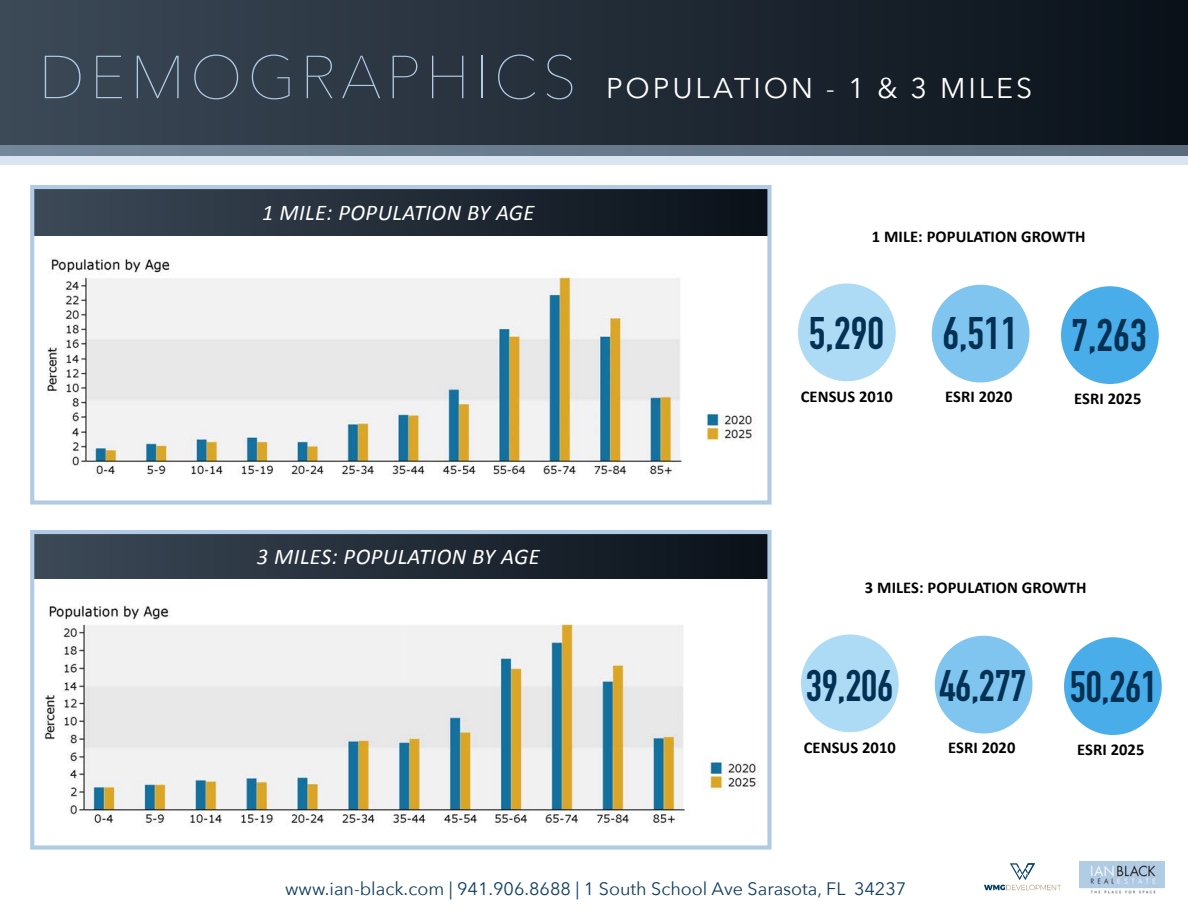
<style>
.page{position:relative;width:1188px;height:918px;background:#fff}
.page>*{position:absolute;margin:0;border:0;box-sizing:border-box;transform-origin:0 0}
.t1{font:700 45px "DIN Condensed";color:#033154}
.t2{font:700 43.5px "DIN Condensed";letter-spacing:-.005em;color:#033154}
.t3{font:28.5px "Avenir Next";letter-spacing:.1em;color:#fff}
.t4{font:italic 22.5px "Calibri";letter-spacing:.02em;color:#fff}
.t5{font:18px "Avenir Next";color:#0f3d60}
.t6{font:700 16.5px "Calibri";letter-spacing:.005em;color:#000}
.s1{font-weight:200;font-size:60px;color:#b0cbe3}
</style>
<div class="page">
<div style="left:0;top:0;width:1188px;height:156px;background:linear-gradient(to right,#3c4957,#091119)"></div>
<svg style="left:0;top:146px;width:1188px;height:19px;background:#9cacbb"></svg>
<img style="left:47px;top:258px;width:757px;height:219px">
<img style="left:44px;top:602px;width:763px;height:224px">
<div style="left:34px;top:531px;width:736px;height:48px;background:linear-gradient(to right,#3c4957,#091119)"></div>
<div style="left:30px;top:530px;width:742px;height:320px;border:4px solid #b0cbe3"></div>
<div style="left:34px;top:188px;width:736px;height:48px;background:linear-gradient(to right,#3c4957,#091119)"></div>
<div style="left:30px;top:185px;width:742px;height:320px;border:4px solid #b0cbe3"></div>
<div style="left:798px;top:284px;width:98px;height:97px;background:#addaf5;border-radius:50%"></div>
<div style="left:932px;top:285px;width:98px;height:97px;background:#7fc5f0;border-radius:50%"></div>
<div style="left:1061px;top:286px;width:98px;height:98px;background:#49adea;border-radius:50%"></div>
<div style="left:801px;top:634px;width:98px;height:98px;background:#addaf5;border-radius:50%"></div>
<div style="left:935px;top:636px;width:98px;height:98px;background:#7fc5f0;border-radius:50%"></div>
<div style="left:1064px;top:637px;width:98px;height:98px;background:#49adea;border-radius:50%"></div>
<img style="left:1080px;top:861px;width:84px;height:32px">
<svg style="left:984px;top:863px;width:77px;height:27px"></svg>
<h3 class="t3" style="left:38px;top:64px;width:995px"><span class="s1">DEMOGRAPHICS</span> POPULATION - 1 &amp; 3 MILES</h3>
<h3 class="t4" style="left:262px;top:199px;width:274px">1 MILE: POPULATION BY AGE</h3>
<h3 class="t4" style="left:257px;top:542px;width:284px">3 MILES: POPULATION BY AGE</h3>
<p class="t6" style="left:872px;top:226px;width:215px">1 MILE: POPULATION GROWTH</p>
<h1 class="t1" style="left:809px;top:303px;width:77px">5,290</h1>
<h1 class="t1" style="left:942px;top:304px;width:206px">6,511 7,263</h1>
<p class="t6" style="left:945px;top:386px;width:69px">ESRI 2020</p>
<p class="t6" style="left:1074px;top:388px;width:69px">ESRI 2025</p>
<p class="t6" style="left:801px;top:386px;width:94px">CENSUS 2010</p>
<p class="t6" style="left:865px;top:577px;width:223px">3 MILES: POPULATION GROWTH</p>
<h2 class="t2" style="left:806px;top:656px;width:353px">39,206 46,277 50,261</h2>
<p class="t6" style="left:948px;top:737px;width:69px">ESRI 2020</p>
<p class="t6" style="left:1077px;top:739px;width:69px">ESRI 2025</p>
<p class="t6" style="left:804px;top:737px;width:94px">CENSUS 2010</p>
<p class="t5" style="left:285px;top:874px;width:623px">www.ian-black.com | 941.906.8688 | 1 South School Ave Sarasota, FL 34237</p>
</div>
